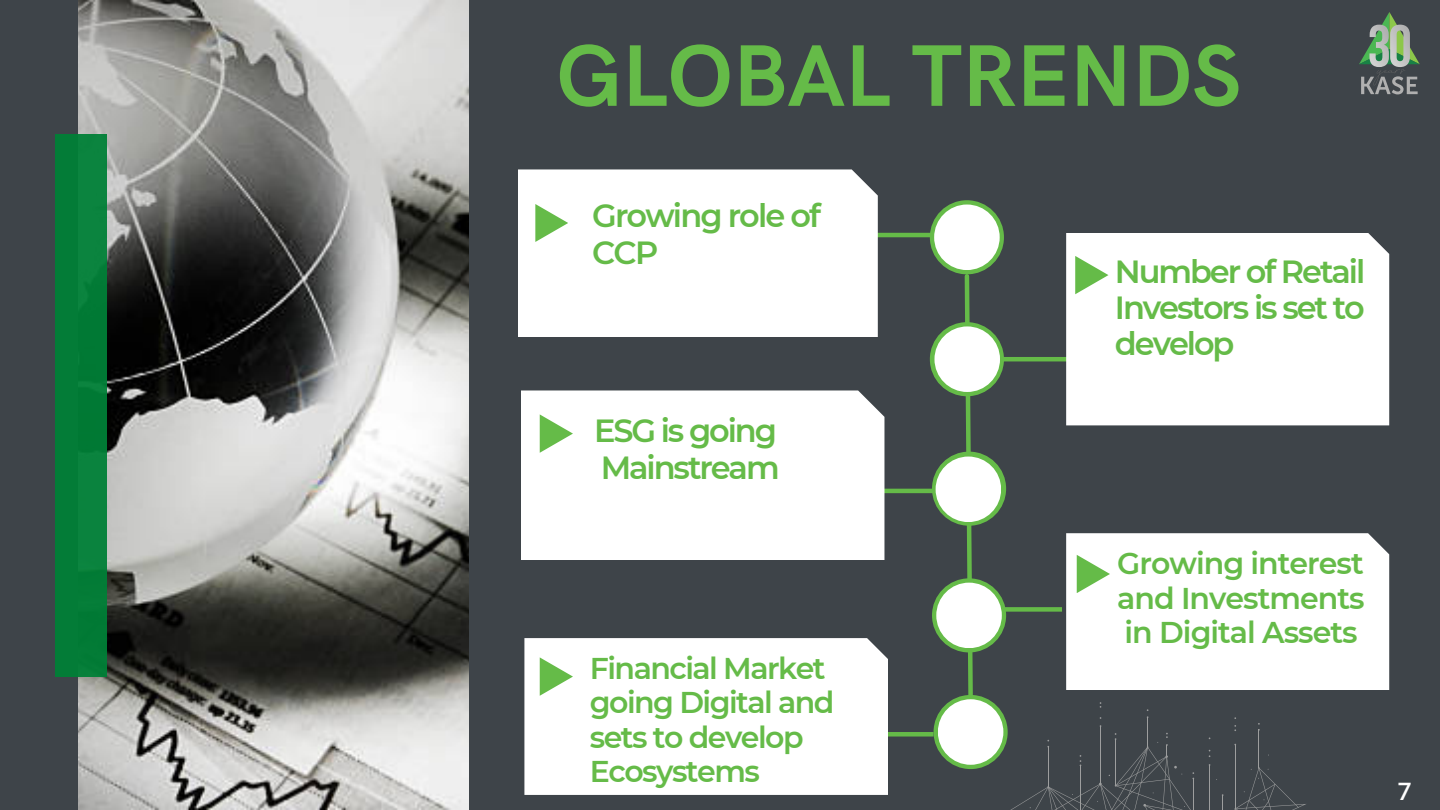
<style>
.page{position:relative;width:1440px;height:810px;background:#3e4449}
.page>*{position:absolute;margin:0;border:0;box-sizing:border-box;transform-origin:0 0}
.t1{font:700 87.7px "HK Grotesk";color:#65bb48}
.t2{font:600 32px/36px "Montserrat";letter-spacing:-.065em;color:#65bb48}
.t3{font:600 30px/34.5px "Montserrat";letter-spacing:-.05em;color:#65bb48;text-align:justify}
.t4{font:600 25px "HK Grotesk";color:#fff}
</style>
<div class="page">
<img style="left:79px;top:0;width:390px;height:810px">
<hr style="left:868px;top:233px;width:64px;height:4px;background:#65bb48">
<hr style="left:1003px;top:357px;width:64px;height:4px;background:#65bb48">
<div style="left:998px;top:607px;width:64px;height:5px;background:#65bb48"></div>
<svg style="left:962px;top:273px;width:13px;height:423px"></svg>
<svg style="left:930px;top:200px;width:74px;height:74px"></svg>
<div style="left:934px;top:205px;width:66px;height:65px;background:#fff;border-radius:50%"></div>
<svg style="left:932px;top:452px;width:74px;height:74px"></svg>
<hr style="left:873px;top:489px;width:65px;height:4px;background:#65bb48">
<div style="left:936px;top:457px;width:65px;height:65px;background:#fff;border-radius:50%"></div>
<svg style="left:932px;top:578px;width:74px;height:74px"></svg>
<div style="left:936px;top:583px;width:66px;height:65px;background:#fff;border-radius:50%"></div>
<div style="left:518px;top:169px;width:360px;height:168px;background:#fff"></div>
<svg style="left:535px;top:204px;width:33px;height:38px"></svg>
<div style="left:1066px;top:533px;width:323px;height:157px;background:#fff"></div>
<div style="left:521px;top:390px;width:363px;height:170px;background:#fff"></div>
<svg style="left:540px;top:414px;width:33px;height:39px"></svg>
<svg style="left:1359px;top:12px;width:61px;height:82px"></svg>
<div style="left:930px;top:322px;width:74px;height:74px;background:#65bb48;border-radius:50%"></div>
<div style="left:934px;top:326px;width:66px;height:66px;background:#fff;border-radius:50%"></div>
<div style="left:1066px;top:233px;width:323px;height:192px;background:#fff"></div>
<hr style="left:1100px;top:726px;width:1px;height:58px;background:#9d9e9e">
<hr style="left:1147px;top:717px;width:1px;height:30px;background:#9d9e9e">
<hr style="left:1209px;top:765px;width:1px;height:45px;background:#9d9e9e">
<hr style="left:1235px;top:745px;width:1px;height:64px;background:#9d9e9e">
<hr style="left:1259px;top:730px;width:1px;height:38px;background:#9d9e9e">
<svg style="left:1000px;top:733px;width:194px;height:77px"></svg>
<svg style="left:1216px;top:767px;width:90px;height:43px"></svg>
<div style="left:55px;top:134px;width:52px;height:543px;background:#008037"></div>
<div style="left:869px;top:732px;width:65px;height:5px;background:#65bb48"></div>
<div style="left:524px;top:638px;width:364px;height:157px;background:#fff"></div>
<svg style="left:934px;top:695px;width:74px;height:74px"></svg>
<div style="left:938px;top:699px;width:65px;height:66px;background:#fff;border-radius:50%"></div>
<svg style="left:540px;top:657px;width:33px;height:39px"></svg>
<svg style="left:1075px;top:256px;width:33px;height:38px"></svg>
<svg style="left:1077px;top:555px;width:33px;height:38px"></svg>
<h1 class="t1" style="left:556px;top:27px;width:686px">GLOBAL TRENDS</h1>
<p class="t2" style="left:592px;top:197px;width:230px;line-height:36.8px">Growing role of<br>CCP</p>
<p class="t2" style="left:594px;top:412px;width:187px;line-height:36.8px">ESG is going<br>Mainstream</p>
<p class="t3" style="left:590px;top:651px;width:246px;text-align:left">Financial Market going Digital and sets to develop<br>Ecosystems</p>
<p class="t2" style="left:1115px;top:253px;width:252px;text-align:justify">Number of Retail Investors is set to develop</p>
<p class="t3" style="left:1117px;top:546px;width:249px">Growing interest and Investments in Digital Assets</p>
<p class="t4" style="left:1397px;top:777px;width:16px">7</p>
</div>
